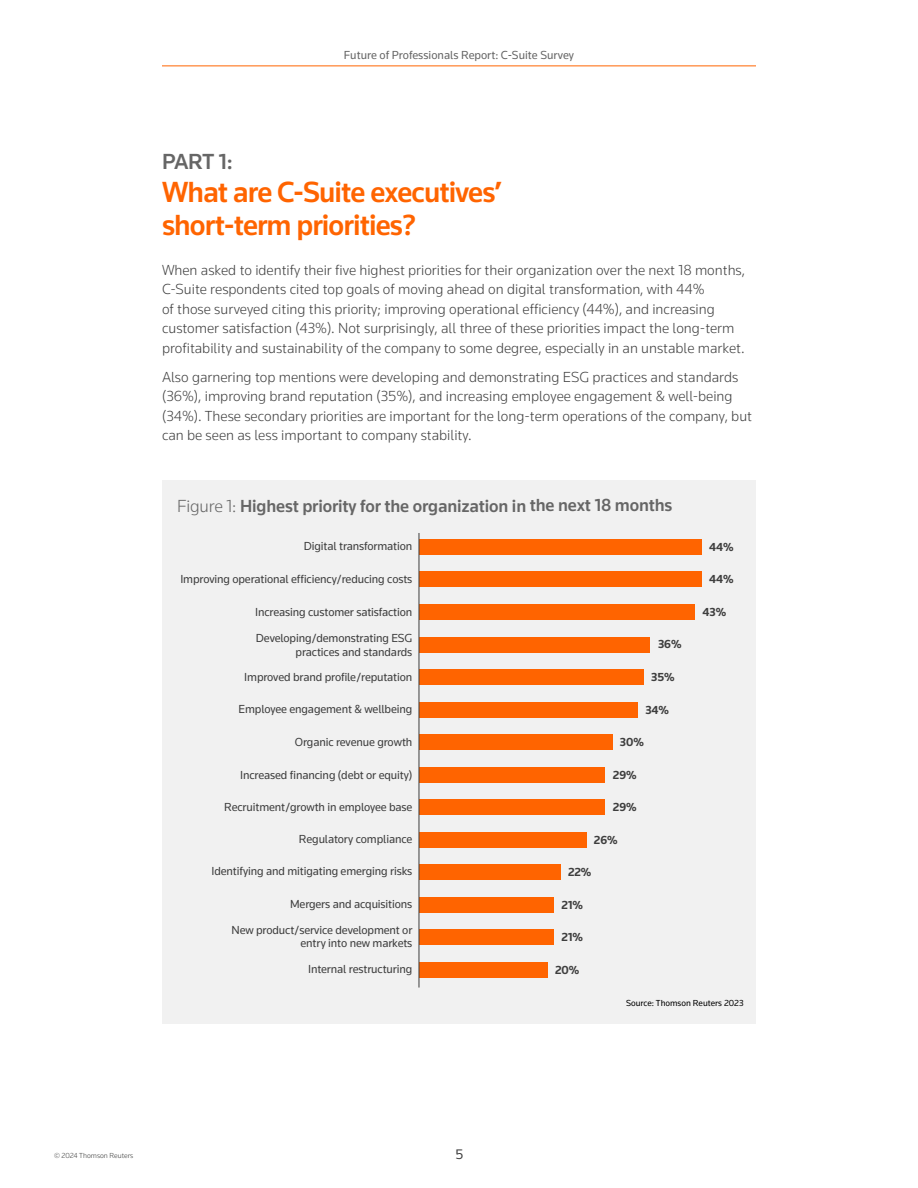
<style>
.page{position:relative;width:918px;height:1188px;background:#fff}
.page>*{position:absolute;margin:0;border:0;box-sizing:border-box;transform-origin:0 0}
.t1{font:500 30px/33px "Knowledge 2017";letter-spacing:-.03em;color:#ff6400}
.t2{font:500 22.5px "Knowledge 2017";color:#666}
.t3{font:500 18px "Knowledge 2017";letter-spacing:-.01em;color:#666}
.t4{font:300 15px/19.5px "Knowledge 2017";color:#3e3e3e}
.t5{font:14.25px "Knowledge 2017";color:#3e3e3e}
.t6{font:12px/25.3px "Knowledge 2017";letter-spacing:-.01em;color:#3e3e3e;text-align:right}
.t7{font:700 12px "Knowledge 2017";color:#3e3e3e}
.t8{font:12px "Knowledge 2017";color:#666}
.t9{font:9px "Knowledge 2017";color:#000}
.t10{font:300 7.5px "Knowledge 2017";color:#393a39}
.s1{font-weight:300}
</style>
<div class="page">
<hr style="left:162px;top:66px;width:594px;height:1px;background:#ff6400">
<div style="left:162px;top:481px;width:594px;height:543px;background:#f1f1f1"></div>
<div style="left:419px;top:539px;width:283px;height:16px;background:#ff6400"></div>
<div style="left:419px;top:702px;width:219px;height:15px;background:#ff6400"></div>
<div style="left:419px;top:865px;width:142px;height:15px;background:#ff6400"></div>
<div style="left:419px;top:572px;width:283px;height:15px;background:#ff6400"></div>
<div style="left:419px;top:734px;width:193px;height:16px;background:#ff6400"></div>
<div style="left:419px;top:897px;width:135px;height:15px;background:#ff6400"></div>
<div style="left:419px;top:604px;width:276px;height:16px;background:#ff6400"></div>
<div style="left:419px;top:767px;width:186px;height:15px;background:#ff6400"></div>
<div style="left:419px;top:930px;width:135px;height:15px;background:#ff6400"></div>
<div style="left:419px;top:637px;width:231px;height:15px;background:#ff6400"></div>
<div style="left:419px;top:800px;width:186px;height:15px;background:#ff6400"></div>
<div style="left:419px;top:669px;width:225px;height:16px;background:#ff6400"></div>
<div style="left:419px;top:832px;width:167px;height:15px;background:#ff6400"></div>
<div style="left:419px;top:962px;width:129px;height:16px;background:#ff6400"></div>
<hr style="left:419px;top:533px;width:1px;height:455px;background:#3e3e3e">
<p class="t8" style="left:344px;top:47px;width:232px">Future of Professionals Report: C-Suite Survey</p>
<h2 class="t2" style="left:162px;top:148px;width:72px">PART 1:</h2>
<h1 class="t1" style="left:162px;top:175px;width:342px">What are C-Suite executives’ short-term priorities?</h1>
<p class="t4" style="left:162px;top:260px;width:585px">When asked to identify their five highest priorities for their organization over the next 18 months, C-Suite respondents cited top goals of moving ahead on digital transformation, with 44%<br>of those surveyed citing this priority; improving operational efficiency (44%), and increasing customer satisfaction (43%). Not surprisingly, all three of these priorities impact the long-term profitability and sustainability of the company to some degree, especially in an unstable market.</p>
<p class="t4" style="left:162px;top:367px;width:592px">Also garnering top mentions were developing and demonstrating ESG practices and standards (36%), improving brand reputation (35%), and increasing employee engagement &amp; well-being (34%). These secondary priorities are important for the long-term operations of the company, but can be seen as less important to company stability.</p>
<p class="t3" style="left:177px;top:495px;width:497px"><span class="s1">Figure 1:</span> Highest priority for the organization in the next 18 months</p>
<p class="t6" style="left:304px;top:533px;width:110px">Digital transformation</p>
<p class="t6" style="left:180px;top:566px;width:234px">Improving operational efficiency/reducing costs</p>
<p class="t6" style="left:255px;top:599px;width:159px">Increasing customer satisfaction</p>
<p class="t6" style="left:256px;top:631px;width:158px;line-height:13.5px">Developing/demonstrating ESG practices and standards</p>
<p class="t6" style="left:244px;top:664px;width:170px">Improved brand profile/reputation</p>
<p class="t6" style="left:239px;top:696px;width:175px">Employee engagement &amp; wellbeing</p>
<p class="t6" style="left:295px;top:729px;width:119px">Organic revenue growth</p>
<p class="t6" style="left:240px;top:762px;width:174px">Increased financing (debt or equity)</p>
<p class="t6" style="left:224px;top:794px;width:190px">Recruitment/growth in employee base</p>
<p class="t6" style="left:299px;top:826px;width:115px">Regulatory compliance</p>
<p class="t6" style="left:211px;top:859px;width:202px">Identifying and mitigating emerging risks</p>
<p class="t6" style="left:232px;top:892px;width:182px">Mergers and acquisitions<br>New product/service development or</p>
<p class="t6" style="left:301px;top:930px;width:113px">entry into new markets<br>Internal restructuring</p>
<p class="t9" style="left:626px;top:998px;width:119px">Source: Thomson Reuters 2023</p>
<p class="t7" style="left:709px;top:539px;width:26px">44%</p>
<p class="t7" style="left:709px;top:572px;width:26px">44%</p>
<p class="t7" style="left:702px;top:604px;width:25px">43%</p>
<p class="t7" style="left:658px;top:637px;width:25px">36%</p>
<p class="t7" style="left:651px;top:670px;width:25px">35%</p>
<p class="t7" style="left:645px;top:702px;width:25px">34%</p>
<p class="t7" style="left:620px;top:735px;width:25px">30%</p>
<p class="t7" style="left:613px;top:767px;width:25px">29%</p>
<p class="t7" style="left:613px;top:800px;width:25px">29%</p>
<p class="t7" style="left:594px;top:832px;width:25px">26%</p>
<p class="t7" style="left:568px;top:865px;width:25px">22%</p>
<p class="t7" style="left:562px;top:897px;width:23px">21%</p>
<p class="t7" style="left:562px;top:930px;width:23px">21%</p>
<p class="t7" style="left:555px;top:962px;width:26px">20%</p>
<p class="t10" style="left:54px;top:1151px;width:81px">© 2024 Thomson Reuters</p>
<p class="t5" style="left:455px;top:1145px;width:9px">5</p>
</div>
